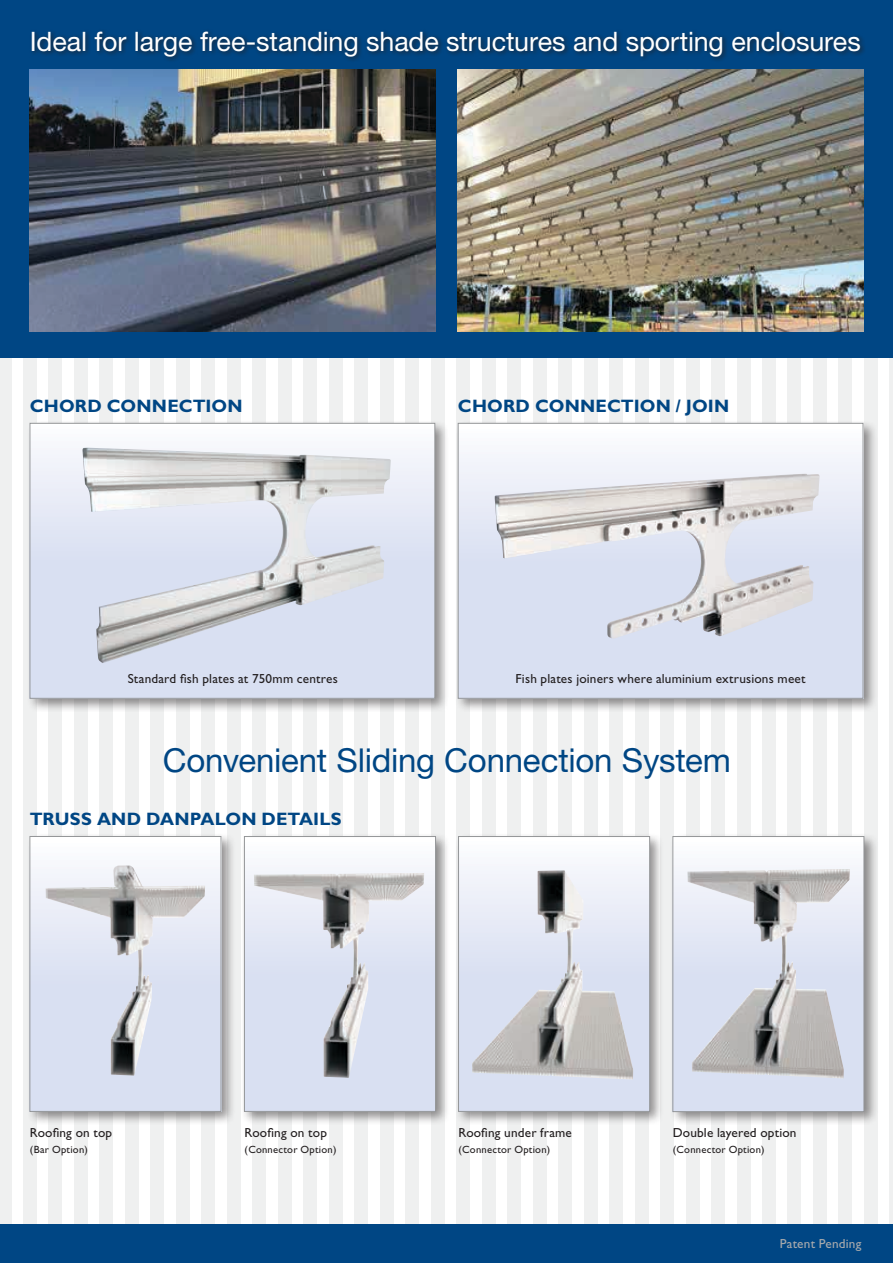
<style>
.page{position:relative;width:893px;height:1263px;background:#fff}
.page>*{position:absolute;margin:0;border:0;box-sizing:border-box;transform-origin:0 0}
.t1{font:33px "Helvetica Neue";letter-spacing:-.005em;color:#004684}
.t2{font:26.85px "Helvetica Neue";letter-spacing:-.005em;color:#fff}
.t3{font:700 18px "Gill Sans";letter-spacing:.01em;color:#004684}
.t4{font:13.2px "Gill Sans";letter-spacing:.015em;color:#231f20}
.t5{font:13.2px "Gill Sans";letter-spacing:.01em;color:#a7a9ac}
.t6{font:10.5px "Gill Sans";letter-spacing:.02em;color:#231f20}
</style>
<div class="page">
<div style="left:0;top:0;width:11px;height:1263px;background:#eff0f0"></div>
<div style="left:23px;top:0;width:14px;height:1263px;background:#eff0f0"></div>
<div style="left:48px;top:0;width:14px;height:1263px;background:#eff0f0"></div>
<div style="left:74px;top:0;width:14px;height:1263px;background:#eff0f0"></div>
<div style="left:99px;top:0;width:14px;height:1263px;background:#eff0f0"></div>
<div style="left:125px;top:0;width:14px;height:1263px;background:#eff0f0"></div>
<div style="left:150px;top:0;width:14px;height:1263px;background:#eff0f0"></div>
<div style="left:176px;top:0;width:14px;height:1263px;background:#eff0f0"></div>
<div style="left:201px;top:0;width:14px;height:1263px;background:#eff0f0"></div>
<div style="left:227px;top:0;width:14px;height:1263px;background:#eff0f0"></div>
<div style="left:252px;top:0;width:14px;height:1263px;background:#eff0f0"></div>
<div style="left:278px;top:0;width:14px;height:1263px;background:#eff0f0"></div>
<div style="left:303px;top:0;width:14px;height:1263px;background:#eff0f0"></div>
<div style="left:329px;top:0;width:14px;height:1263px;background:#eff0f0"></div>
<div style="left:354px;top:0;width:14px;height:1263px;background:#eff0f0"></div>
<div style="left:380px;top:0;width:14px;height:1263px;background:#eff0f0"></div>
<div style="left:405px;top:0;width:14px;height:1263px;background:#eff0f0"></div>
<div style="left:431px;top:0;width:14px;height:1263px;background:#eff0f0"></div>
<div style="left:456px;top:0;width:14px;height:1263px;background:#eff0f0"></div>
<div style="left:482px;top:0;width:13px;height:1263px;background:#eff0f0"></div>
<div style="left:507px;top:0;width:14px;height:1263px;background:#eff0f0"></div>
<div style="left:533px;top:0;width:13px;height:1263px;background:#eff0f0"></div>
<div style="left:558px;top:0;width:14px;height:1263px;background:#eff0f0"></div>
<div style="left:584px;top:0;width:13px;height:1263px;background:#eff0f0"></div>
<div style="left:609px;top:0;width:14px;height:1263px;background:#eff0f0"></div>
<div style="left:635px;top:0;width:13px;height:1263px;background:#eff0f0"></div>
<div style="left:660px;top:0;width:14px;height:1263px;background:#eff0f0"></div>
<div style="left:686px;top:0;width:13px;height:1263px;background:#eff0f0"></div>
<div style="left:711px;top:0;width:14px;height:1263px;background:#eff0f0"></div>
<div style="left:736px;top:0;width:14px;height:1263px;background:#eff0f0"></div>
<div style="left:762px;top:0;width:14px;height:1263px;background:#eff0f0"></div>
<div style="left:787px;top:0;width:14px;height:1263px;background:#eff0f0"></div>
<div style="left:813px;top:0;width:14px;height:1263px;background:#eff0f0"></div>
<div style="left:838px;top:0;width:14px;height:1263px;background:#eff0f0"></div>
<div style="left:864px;top:0;width:14px;height:1263px;background:#eff0f0"></div>
<hr style="left:889px;top:0;width:4px;height:1263px;background:#eff0f0">
<div style="left:0;top:0;width:893px;height:357px;background:#004684"></div>
<div style="left:26px;top:420px;width:424px;height:293px;background:#231f20;opacity:.5"></div>
<div style="left:30px;top:423px;width:405px;height:275px;background:linear-gradient(to bottom,#f3f5fb,#d0d9ef)"></div>
<div style="left:30px;top:423px;width:405px;height:275px;border:1px solid #949698"></div>
<img style="left:82px;top:448px;width:309px;height:215px">
<div style="left:454px;top:420px;width:424px;height:293px;background:#231f20;opacity:.5"></div>
<div style="left:458px;top:423px;width:405px;height:275px;background:linear-gradient(to bottom,#f4f6fb,#d0d9ef)"></div>
<div style="left:458px;top:423px;width:405px;height:275px;border:1px solid #949698"></div>
<img style="left:495px;top:474px;width:325px;height:165px">
<div style="left:455px;top:833px;width:209px;height:293px;background:#231f20;opacity:.5"></div>
<div style="left:458px;top:836px;width:192px;height:275px;background:linear-gradient(to bottom,#f4f6fb,#d0d9ef)"></div>
<div style="left:458px;top:836px;width:192px;height:275px;border:1px solid #949698"></div>
<div style="left:669px;top:833px;width:210px;height:293px;background:#231f20;opacity:.5"></div>
<div style="left:673px;top:836px;width:191px;height:275px;background:linear-gradient(to bottom,#f4f6fb,#d0d9ef)"></div>
<div style="left:673px;top:836px;width:191px;height:276px;border:1px solid #949698"></div>
<img style="left:472px;top:870px;width:161px;height:209px">
<img style="left:687px;top:869px;width:163px;height:209px">
<div style="left:26px;top:833px;width:210px;height:293px;background:#231f20;opacity:.5"></div>
<div style="left:30px;top:836px;width:191px;height:275px;background:linear-gradient(to bottom,#f6f7fc,#d0d8ef)"></div>
<div style="left:30px;top:836px;width:191px;height:275px;border:1px solid #949698"></div>
<div style="left:241px;top:833px;width:209px;height:293px;background:#231f20;opacity:.5"></div>
<div style="left:244px;top:836px;width:191px;height:275px;background:linear-gradient(to bottom,#f4f6fb,#d0d9ef)"></div>
<div style="left:244px;top:836px;width:192px;height:275px;border:1px solid #949698"></div>
<img style="left:254px;top:873px;width:170px;height:205px">
<img style="left:46px;top:865px;width:159px;height:210px">
<div style="left:0;top:1225px;width:893px;height:38px;background:#004684"></div>
<div style="left:30px;top:29px;width:837px;height:34px;background:#231f20;opacity:.75"></div>
<img style="left:458px;top:70px;width:405px;height:261px">
<img style="left:30px;top:70px;width:405px;height:261px">
<h2 class="t2" style="left:30px;top:25px;width:833px">Ideal for large free-standing shade structures and sporting enclosures</h2>
<h3 class="t3" style="left:30px;top:395px;width:214px">CHORD CONNECTION</h3>
<h3 class="t3" style="left:458px;top:395px;width:273px">CHORD CONNECTION / JOIN</h3>
<p class="t4" style="left:128px;top:671px;width:212px">Standard fish plates at 750mm centres</p>
<p class="t4" style="left:516px;top:671px;width:291px">Fish plates joiners where aluminium extrusions meet</p>
<h1 class="t1" style="left:163px;top:741px;width:570px">Convenient Sliding Connection System</h1>
<h3 class="t3" style="left:30px;top:808px;width:313px">TRUSS AND DANPALON DETAILS</h3>
<p class="t4" style="left:30px;top:1125px;width:84px">Roofing on top</p>
<p class="t6" style="left:30px;top:1144px;width:60px">(Bar Option)</p>
<p class="t4" style="left:244px;top:1125px;width:84px">Roofing on top</p>
<p class="t6" style="left:244px;top:1144px;width:93px">(Connector Option)</p>
<p class="t4" style="left:458px;top:1125px;width:115px">Roofing under frame</p>
<p class="t6" style="left:458px;top:1144px;width:93px">(Connector Option)</p>
<p class="t4" style="left:673px;top:1124px;width:125px">Double layered option</p>
<p class="t6" style="left:673px;top:1143px;width:93px">(Connector Option)</p>
<p class="t5" style="left:780px;top:1236px;width:83px">Patent Pending</p>
</div>
